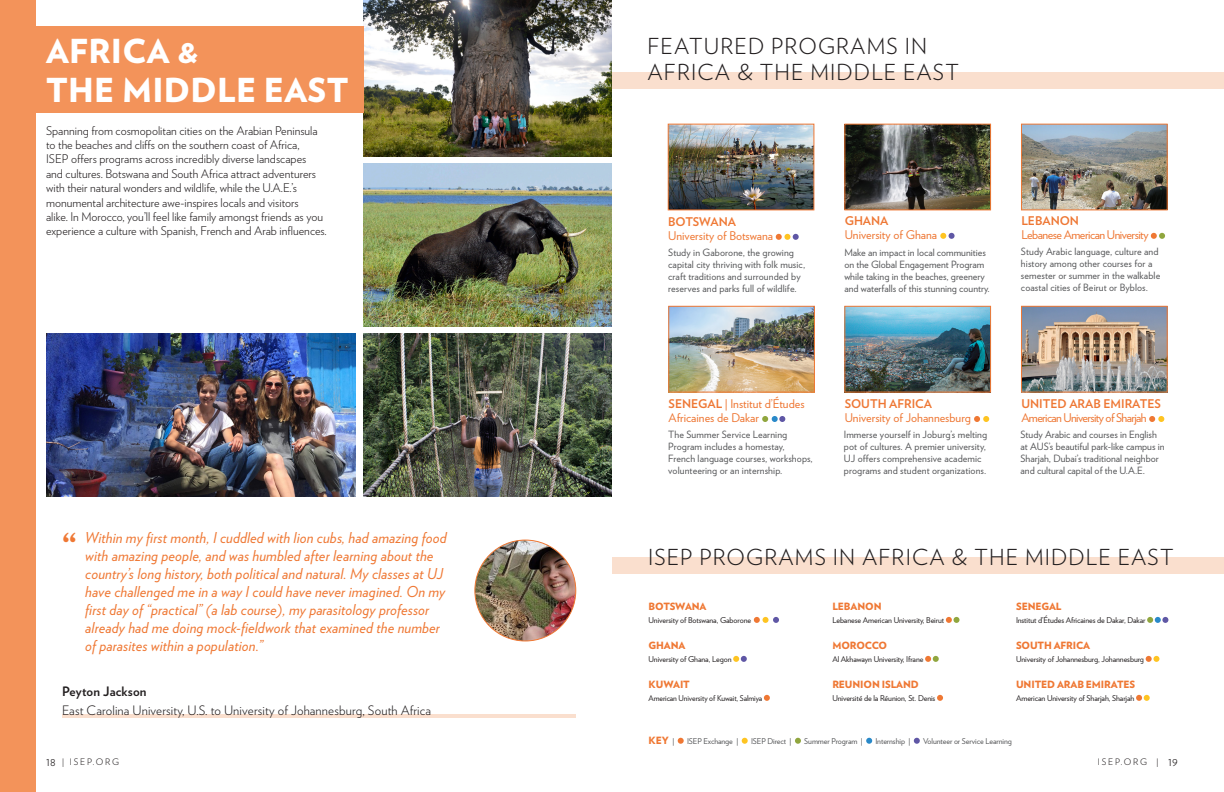
<style>
.page{position:relative;width:1224px;height:792px;background:#fff}
.page>*{position:absolute;margin:0;border:0;box-sizing:border-box;transform-origin:0 0}
.t1{font:700 42px "Verlag";color:#ef7834}
.t2{font:900 33px/39.6px "Verlag";letter-spacing:.01em;color:#fff}
.t3{font:300 22px/26px "Verlag";letter-spacing:.05em;color:#231f20}
.t4{font:italic 15px/18px "Verlag";letter-spacing:.01em;color:#ef7834}
.Fun_things{font:300 13px "Verlag";letter-spacing:.01em;color:#231f20}
.Fun_things-2{font:700 13px "Verlag";letter-spacing:.01em;color:#231f20}
.t5{font:300 12px/14.4px "Verlag";color:#231f20}
.Fun_things-3{font:12px/14px "Verlag";letter-spacing:-.01em;color:#ee7734}
.Fun_things-4{font:12px/14px "Verlag";letter-spacing:-.05em;color:#ee7734}
.Fun_things-5{font:12px/14px "Verlag";letter-spacing:-.04em;color:#ee7734}
.Fun_things-6{font:12px/14px "Verlag";color:#ef7834}
.Fun_things-7{font:10px/12px "Verlag";letter-spacing:.01em;color:#57585a}
.Fun_things-8{font:900 10px "Verlag";letter-spacing:-.01em;color:#ef7834}
.t6{font:300 9px "Verlag";letter-spacing:.2em;color:#231f20}
.Fun_things-9{font:8px "Verlag";letter-spacing:-.01em;color:#231f20}
.Fun_things-10{font:8px "Verlag";letter-spacing:-.01em;color:#57585a}
.s1{font-weight:700}
.s2{font-weight:400;font-size:8px;color:#57585a}
</style>
<div class="page">
<img style="left:46px;top:333px;width:310px;height:164px">
<hr style="left:62px;top:714px;width:514px;height:3px;background:#fadfce">
<svg style="left:754px;top:617px;width:25px;height:6px"></svg>
<svg style="left:733px;top:656px;width:14px;height:6px"></svg>
<svg style="left:764px;top:695px;width:6px;height:6px"></svg>
<svg style="left:946px;top:617px;width:14px;height:6px"></svg>
<svg style="left:925px;top:656px;width:14px;height:6px"></svg>
<svg style="left:937px;top:695px;width:6px;height:6px"></svg>
<svg style="left:1147px;top:617px;width:21px;height:6px"></svg>
<svg style="left:1146px;top:656px;width:13px;height:6px"></svg>
<svg style="left:1136px;top:695px;width:14px;height:6px"></svg>
<svg style="left:678px;top:738px;width:6px;height:6px"></svg>
<svg style="left:742px;top:738px;width:6px;height:6px"></svg>
<svg style="left:795px;top:738px;width:6px;height:6px"></svg>
<svg style="left:866px;top:738px;width:6px;height:6px"></svg>
<svg style="left:914px;top:738px;width:6px;height:6px"></svg>
<div style="left:612px;top:557px;width:612px;height:17px;background:#fadfce"></div>
<div style="left:612px;top:72px;width:612px;height:17px;background:#fadfce"></div>
<img style="left:364px;top:333px;width:248px;height:164px">
<img style="left:364px;top:163px;width:248px;height:163px">
<img style="left:364px;top:0;width:248px;height:156px">
<div style="left:0;top:0;width:36px;height:792px;background:#f3935a"></div>
<div style="left:0;top:27px;width:364px;height:86px;background:#f3935a"></div>
<img style="left:670px;top:126px;width:142px;height:82px">
<img style="left:670px;top:308px;width:143px;height:82px">
<div style="left:668px;top:306px;width:147px;height:86px;border:1px solid #ef7834"></div>
<img style="left:847px;top:126px;width:142px;height:82px">
<div style="left:845px;top:124px;width:146px;height:86px;border:1px solid #ef7834"></div>
<img style="left:847px;top:308px;width:142px;height:82px">
<div style="left:845px;top:306px;width:146px;height:86px;border:1px solid #ef7834"></div>
<img style="left:1023px;top:126px;width:142px;height:82px">
<div style="left:1021px;top:124px;width:146px;height:86px;border:1px solid #ef7834"></div>
<img style="left:1023px;top:308px;width:142px;height:82px">
<div style="left:1021px;top:306px;width:146px;height:86px;border:1px solid #ef7834"></div>
<svg style="left:776px;top:234px;width:23px;height:6px"></svg>
<svg style="left:762px;top:416px;width:23px;height:6px"></svg>
<svg style="left:940px;top:233px;width:15px;height:6px"></svg>
<svg style="left:974px;top:416px;width:15px;height:6px"></svg>
<svg style="left:1151px;top:233px;width:14px;height:6px"></svg>
<svg style="left:1149px;top:416px;width:15px;height:6px"></svg>
<img style="left:475px;top:540px;width:101px;height:101px;border-radius:50px">
<p class="t2" style="left:46px;top:29px;width:304px">AFRICA &amp;<br>THE MIDDLE EAST</p>
<p class="t5" style="left:46px;top:122px;width:282px">Spanning from cosmopolitan cities on the Arabian Peninsula to the beaches and cliffs on the southern coast of Africa,<br>ISEP offers programs across incredibly diverse landscapes<br>and cultures. Botswana and South Africa attract adventurers with their natural wonders and wildlife, while the U.A.E.’s monumental architecture awe-inspires locals and visitors<br>alike. In Morocco, you’ll feel like family amongst friends as you experience a culture with Spanish, French and Arab influences.</p>
<p class="t1" style="left:62px;top:516px;width:16px">“</p>
<p class="t4" style="left:85px;top:527px;width:363px">Within my first month, I cuddled with lion cubs, had amazing food with amazing people, and was humbled after learning about the country’s long history, both political and natural. My classes at UJ have challenged me in a way I could have never imagined. On my first day of “practical” (a lab course), my parasitology professor already had me doing mock-fieldwork that examined the number of parasites within a population.”</p>
<p class="Fun_things-2" style="left:62px;top:681px;width:86px">Peyton Jackson</p>
<p class="Fun_things" style="left:62px;top:701px;width:370px">East Carolina University, U.S. to University of Johannesburg, South Africa</p>
<p class="t3" style="left:648px;top:32px;width:313px">FEATURED PROGRAMS IN<br>AFRICA &amp; THE MIDDLE EAST</p>
<p class="Fun_things-6" style="left:668px;top:214px;width:106px"><span class="s1">BOTSWANA<br></span>University of Botswana</p>
<p class="Fun_things-7" style="left:668px;top:246px;width:139px">Study in Gaborone, the growing capital city thriving with folk music, craft traditions and surrounded by reserves and parks full of wildlife.</p>
<p class="Fun_things-3" style="left:845px;top:213px;width:94px"><span class="s1">GHANA<br></span>University of Ghana</p>
<p class="Fun_things-7" style="left:844px;top:246px;width:147px">Make an impact in local communities on the Global Engagement Program while taking in the beaches, greenery and waterfalls of this stunning country.</p>
<p class="Fun_things-5" style="left:1021px;top:213px;width:129px"><span class="s1">LEBANON<br></span>Lebanese American University</p>
<p class="Fun_things-7" style="left:1021px;top:245px;width:141px">Study Arabic language, culture and history among other courses for a semester or summer in the walkable coastal cities of Beirut or Byblos.</p>
<p class="Fun_things-3" style="left:669px;top:396px;width:137px"><span class="s1">SENEGAL</span> | Institut d’Études<br>Africaines de Dakar</p>
<p class="Fun_things-7" style="left:668px;top:428px;width:146px">The Summer Service Learning<br>Program includes a homestay,<br>French language courses, workshops, volunteering or an internship.</p>
<p class="Fun_things-3" style="left:845px;top:396px;width:128px"><span class="s1">SOUTH AFRICA<br></span>University of Johannesburg</p>
<p class="Fun_things-7" style="left:844px;top:428px;width:145px">Immerse yourself in Joburg’s melting pot of cultures. A premier university, UJ offers comprehensive academic programs and student organizations.</p>
<p class="Fun_things-4" style="left:1021px;top:396px;width:141px"><span class="s1">UNITED ARAB EMIRATES<br></span>American University of Sharjah</p>
<p class="Fun_things-7" style="left:1021px;top:428px;width:146px">Study Arabic and courses in English at AUS’s beautiful park-like campus in Sharjah, Dubai’s traditional neighbor and cultural capital of the U.A.E.</p>
<p class="t3" style="left:648px;top:543px;width:527px">ISEP PROGRAMS IN AFRICA &amp; THE MIDDLE EAST</p>
<p class="Fun_things-8" style="left:649px;top:598px;width:59px">BOTSWANA</p>
<p class="Fun_things-9" style="left:649px;top:614px;width:104px">University of Botswana, Gaborone</p>
<p class="Fun_things-8" style="left:649px;top:637px;width:38px">GHANA</p>
<p class="Fun_things-9" style="left:649px;top:653px;width:84px">University of Ghana, Legon</p>
<p class="Fun_things-8" style="left:649px;top:676px;width:43px">KUWAIT</p>
<p class="Fun_things-9" style="left:649px;top:692px;width:115px">American University of Kuwait, Salmiya</p>
<p class="Fun_things-8" style="left:832px;top:598px;width:51px">LEBANON</p>
<p class="Fun_things-9" style="left:832px;top:614px;width:113px">Lebanese American University, Beirut</p>
<p class="Fun_things-8" style="left:832px;top:637px;width:56px">MOROCCO</p>
<p class="Fun_things-9" style="left:832px;top:653px;width:93px">Al Akhawayn University, Ifrane</p>
<p class="Fun_things-8" style="left:832px;top:676px;width:88px">REUNION ISLAND</p>
<p class="Fun_things-9" style="left:832px;top:692px;width:105px">Université de la Réunion, St. Denis</p>
<p class="Fun_things-8" style="left:1016px;top:598px;width:47px">SENEGAL</p>
<p class="Fun_things-9" style="left:1016px;top:614px;width:131px">Institut d’Études Africaines de Dakar, Dakar</p>
<p class="Fun_things-8" style="left:1016px;top:637px;width:76px">SOUTH AFRICA</p>
<p class="Fun_things-9" style="left:1016px;top:653px;width:129px">University of Johannesburg, Johannesburg</p>
<p class="Fun_things-8" style="left:1016px;top:676px;width:121px">UNITED ARAB EMIRATES</p>
<p class="Fun_things-9" style="left:1016px;top:692px;width:120px">American University of Sharjah, Sharjah</p>
<p class="Fun_things-8" style="left:649px;top:732px;width:27px">KEY <span class="s2">|</span></p>
<p class="Fun_things-10" style="left:687px;top:735px;width:53px">ISEP Exchange |</p>
<p class="Fun_things-10" style="left:751px;top:735px;width:42px">ISEP Direct |</p>
<p class="Fun_things-10" style="left:804px;top:735px;width:60px">Summer Program |</p>
<p class="Fun_things-10" style="left:876px;top:735px;width:36px">Internship |</p>
<p class="Fun_things-10" style="left:923px;top:735px;width:90px">Volunteer or Service Learning</p>
<p class="t6" style="left:62px;top:755px;width:58px">| ISEP.ORG</p>
<p class="t6" style="left:1098px;top:755px;width:62px">ISEP.ORG |</p>
<p class="t5" style="left:46px;top:754px;width:11px">18</p>
<p class="t5" style="left:1168px;top:754px;width:11px">19</p>
</div>
